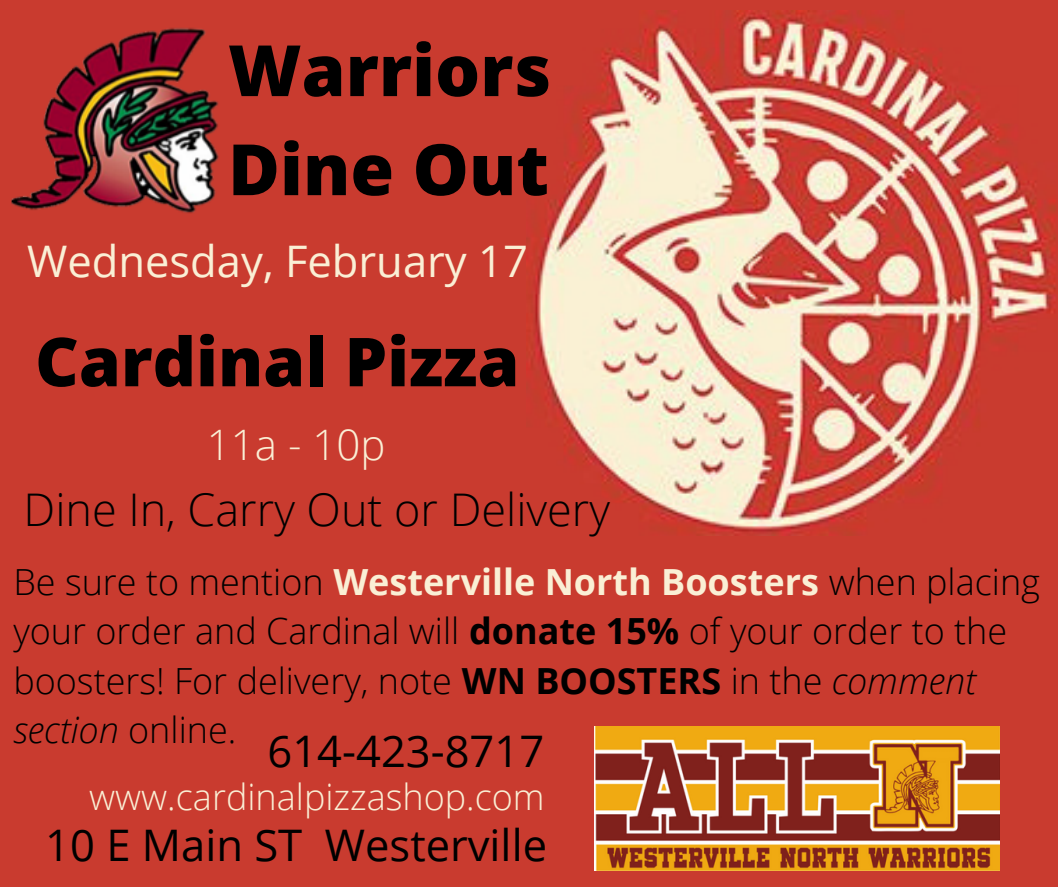
<style>
.page{position:relative;width:1058px;height:887px;background:#fff}
.page>*{position:absolute;margin:0;border:0;box-sizing:border-box;transform-origin:0 0}
.t1{font:800 70.8px "Open Sans";color:#000}
.t2{font:800 67.5px "Open Sans";color:#000}
.t3{font:300 45px "Open Sans";color:#000}
.t4{font:43.5px "Open Sans";color:#000}
.t5{font:43.5px "Open Sans";color:#faefd5}
.t6{font:300 42px "Open Sans";color:#faefd5}
.t7{font:300 36px "Open Sans";color:#000}
.t8{font:300 36px "Open Sans";color:#faefd5}
.t9{font:italic 300 36px "Open Sans";color:#000}
.s1{font-weight:700;color:#faefd5}
.s2{font-weight:700}
.s3{font-style:italic}
.s4{font-style:normal}
</style>
<div class="page">
<div style="left:0;top:0;width:1058px;height:886px;background:#c93b2f"></div>
<img style="left:11px;top:28px;width:208px;height:186px">
<img style="left:594px;top:726px;width:405px;height:144px">
<img style="left:526px;top:11px;width:530px;height:524px">
<p class="t1" style="left:228px;top:20px;width:325px">Warriors</p>
<p class="t1" style="left:228px;top:119px;width:322px">Dine Out</p>
<p class="t5" style="left:27px;top:231px;width:502px">Wednesday, February 17</p>
<p class="t2" style="left:35px;top:314px;width:486px">Cardinal Pizza</p>
<p class="t6" style="left:207px;top:415px;width:180px">11a - 10p</p>
<p class="t3" style="left:24px;top:478px;width:588px">Dine In, Carry Out or Delivery</p>
<p class="t7" style="left:13px;top:556px;width:1028px">Be sure to mention <span class="s1">Westerville North Boosters</span> when placing</p>
<p class="t7" style="left:13px;top:605px;width:995px">your order and Cardinal will <span class="s2">donate 15%</span> of your order to the</p>
<p class="t7" style="left:13px;top:655px;width:964px">boosters! For delivery, note <span class="s2">WN BOOSTERS</span> in the <span class="s3">comment</span></p>
<p class="t9" style="left:13px;top:704px;width:224px">section <span class="s4">online.</span></p>
<p class="t4" style="left:267px;top:720px;width:278px">614-423-8717</p>
<p class="t8" style="left:89px;top:771px;width:457px">www.cardinalpizzashop.com</p>
<p class="t4" style="left:45px;top:814px;width:503px">10 E Main ST Westerville</p>
</div>
